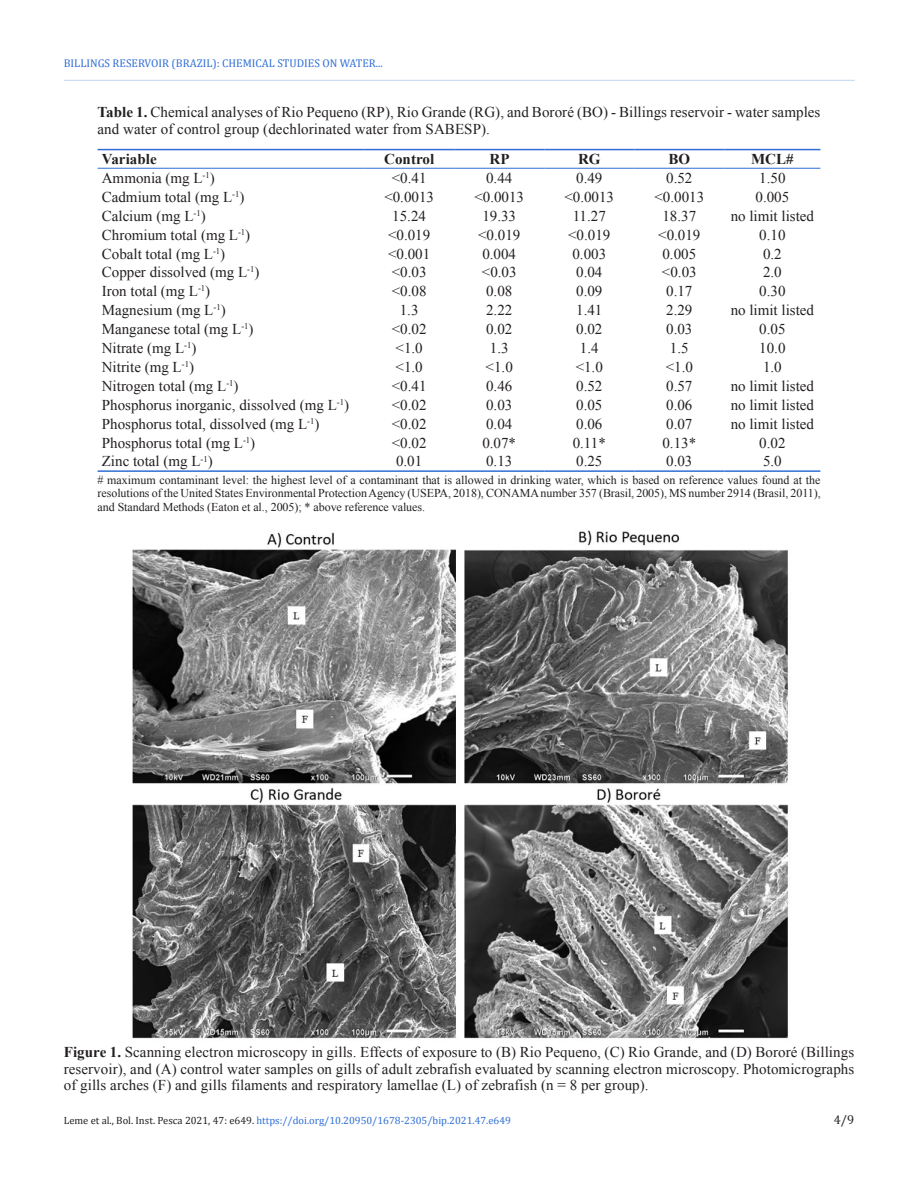
<style>
.page{position:relative;width:918px;height:1188px;background:#fff}
.page>*{position:absolute;margin:0;border:0;box-sizing:border-box;transform-origin:0 0}
.TableBody{font:15px "Times New Roman";color:#231f20}
.FigureCaption{font:15px/16.5px "Times New Roman";letter-spacing:.005em;color:#231f20;text-align:justify}
.TableTitle{font:15px/17.2px "Times New Roman";letter-spacing:.005em;color:#231f20}
.TableHead{font:700 15px "Times New Roman";letter-spacing:.005em;color:#231f20}
.t1{font:12.75px "Cambria";color:#231f20}
.TableFootnote{font:12px/13.5px "Times New Roman";letter-spacing:-.005em;color:#231f20;text-align:justify}
.t2{font:11.25px "Cambria";color:#2f6ed5}
.t3{font:10.5px "Cambria";color:#2f6ed5}
.s1{font-weight:700}
.s2{color:#231f20}
</style>
<div class="page">
<hr style="left:64px;top:80px;width:791px;height:1px;background:#c1d3f3">
<hr style="left:98px;top:149px;width:266px;height:1px;background:#2f6ed5">
<hr style="left:364px;top:149px;width:90px;height:1px;background:#2f6ed5">
<hr style="left:454px;top:149px;width:90px;height:1px;background:#2f6ed5">
<hr style="left:544px;top:149px;width:90px;height:1px;background:#2f6ed5">
<hr style="left:634px;top:149px;width:90px;height:1px;background:#2f6ed5">
<hr style="left:724px;top:149px;width:96px;height:1px;background:#2f6ed5">
<hr style="left:98px;top:168px;width:266px;height:1px;background:#2f6ed5">
<hr style="left:364px;top:168px;width:90px;height:1px;background:#2f6ed5">
<hr style="left:454px;top:168px;width:90px;height:1px;background:#2f6ed5">
<hr style="left:544px;top:168px;width:90px;height:1px;background:#2f6ed5">
<hr style="left:634px;top:168px;width:90px;height:1px;background:#2f6ed5">
<hr style="left:724px;top:168px;width:96px;height:1px;background:#2f6ed5">
<hr style="left:98px;top:470px;width:266px;height:2px;background:#2f6ed5">
<hr style="left:364px;top:470px;width:90px;height:2px;background:#2f6ed5">
<hr style="left:454px;top:470px;width:90px;height:2px;background:#2f6ed5">
<hr style="left:544px;top:470px;width:90px;height:2px;background:#2f6ed5">
<hr style="left:634px;top:470px;width:90px;height:2px;background:#2f6ed5">
<hr style="left:724px;top:470px;width:96px;height:2px;background:#2f6ed5">
<img style="left:132px;top:530px;width:656px;height:509px">
<p class="t2" style="left:64px;top:57px;width:321px">BILLINGS RESERVOIR (BRAZIL): CHEMICAL STUDIES ON WATER...</p>
<p class="TableTitle" style="left:98px;top:103px;width:724px"><span class="s1">Table 1.</span> Chemical analyses of Rio Pequeno (RP), Rio Grande (RG), and Bororé (BO) - Billings reservoir - water samples and water of control group (dechlorinated water from SABESP).</p>
<p class="TableHead" style="left:102px;top:148px;width:56px">Variable</p>
<p class="TableHead" style="left:384px;top:148px;width:52px">Control</p>
<p class="TableHead" style="left:490px;top:148px;width:22px">RP</p>
<p class="TableHead" style="left:578px;top:148px;width:24px">RG</p>
<p class="TableHead" style="left:668px;top:148px;width:23px">BO</p>
<p class="TableHead" style="left:751px;top:148px;width:44px">MCL#</p>
<p class="TableBody" style="left:102px;top:168px;width:115px">Ammonia (mg L<sup>-1</sup>)</p>
<p class="TableBody" style="left:392px;top:168px;width:36px">&lt;0.41</p>
<p class="TableBody" style="left:486px;top:168px;width:28px">0.44</p>
<p class="TableBody" style="left:576px;top:168px;width:28px">0.49</p>
<p class="TableBody" style="left:666px;top:168px;width:28px">0.52</p>
<p class="TableBody" style="left:759px;top:168px;width:28px">1.50</p>
<p class="TableBody" style="left:102px;top:187px;width:144px">Cadmium total (mg L<sup>-1</sup>)</p>
<p class="TableBody" style="left:384px;top:187px;width:51px">&lt;0.0013</p>
<p class="TableBody" style="left:474px;top:187px;width:51px">&lt;0.0013</p>
<p class="TableBody" style="left:564px;top:187px;width:51px">&lt;0.0013</p>
<p class="TableBody" style="left:654px;top:187px;width:51px">&lt;0.0013</p>
<p class="TableBody" style="left:756px;top:187px;width:35px">0.005</p>
<p class="TableBody" style="left:102px;top:206px;width:105px">Calcium (mg L<sup>-1</sup>)</p>
<p class="TableBody" style="left:392px;top:206px;width:35px">15.24</p>
<p class="TableBody" style="left:482px;top:206px;width:35px">19.33</p>
<p class="TableBody" style="left:573px;top:206px;width:35px">11.27</p>
<p class="TableBody" style="left:662px;top:206px;width:35px">18.37</p>
<p class="TableBody" style="left:731px;top:206px;width:85px">no limit listed</p>
<p class="TableBody" style="left:102px;top:225px;width:150px">Chromium total (mg L<sup>-1</sup>)</p>
<p class="TableBody" style="left:388px;top:225px;width:44px">&lt;0.019</p>
<p class="TableBody" style="left:478px;top:225px;width:44px">&lt;0.019</p>
<p class="TableBody" style="left:568px;top:225px;width:44px">&lt;0.019</p>
<p class="TableBody" style="left:658px;top:225px;width:44px">&lt;0.019</p>
<p class="TableBody" style="left:759px;top:225px;width:28px">0.10</p>
<p class="TableBody" style="left:102px;top:243px;width:125px">Cobalt total (mg L<sup>-1</sup>)</p>
<p class="TableBody" style="left:388px;top:243px;width:44px">&lt;0.001</p>
<p class="TableBody" style="left:482px;top:243px;width:35px">0.004</p>
<p class="TableBody" style="left:572px;top:243px;width:35px">0.003</p>
<p class="TableBody" style="left:662px;top:243px;width:35px">0.005</p>
<p class="TableBody" style="left:763px;top:243px;width:20px">0.2</p>
<p class="TableBody" style="left:102px;top:262px;width:159px">Copper dissolved (mg L<sup>-1</sup>)</p>
<p class="TableBody" style="left:392px;top:262px;width:36px">&lt;0.03</p>
<p class="TableBody" style="left:482px;top:262px;width:36px">&lt;0.03</p>
<p class="TableBody" style="left:576px;top:262px;width:28px">0.04</p>
<p class="TableBody" style="left:662px;top:262px;width:36px">&lt;0.03</p>
<p class="TableBody" style="left:763px;top:262px;width:20px">2.0</p>
<p class="TableBody" style="left:102px;top:281px;width:110px">Iron total (mg L<sup>-1</sup>)</p>
<p class="TableBody" style="left:392px;top:281px;width:36px">&lt;0.08</p>
<p class="TableBody" style="left:486px;top:281px;width:28px">0.08</p>
<p class="TableBody" style="left:576px;top:281px;width:28px">0.09</p>
<p class="TableBody" style="left:666px;top:281px;width:28px">0.17</p>
<p class="TableBody" style="left:759px;top:281px;width:28px">0.30</p>
<p class="TableBody" style="left:102px;top:300px;width:125px">Magnesium (mg L<sup>-1</sup>)</p>
<p class="TableBody" style="left:400px;top:300px;width:20px">1.3</p>
<p class="TableBody" style="left:486px;top:300px;width:28px">2.22</p>
<p class="TableBody" style="left:576px;top:300px;width:28px">1.41</p>
<p class="TableBody" style="left:666px;top:300px;width:28px">2.29</p>
<p class="TableBody" style="left:731px;top:300px;width:85px">no limit listed</p>
<p class="TableBody" style="left:102px;top:319px;width:153px">Manganese total (mg L<sup>-1</sup>)</p>
<p class="TableBody" style="left:392px;top:319px;width:36px">&lt;0.02</p>
<p class="TableBody" style="left:486px;top:319px;width:28px">0.02</p>
<p class="TableBody" style="left:576px;top:319px;width:28px">0.02</p>
<p class="TableBody" style="left:666px;top:319px;width:28px">0.03</p>
<p class="TableBody" style="left:759px;top:319px;width:28px">0.05</p>
<p class="TableBody" style="left:102px;top:338px;width:96px">Nitrate (mg L<sup>-1</sup>)</p>
<p class="TableBody" style="left:396px;top:338px;width:29px">&lt;1.0</p>
<p class="TableBody" style="left:490px;top:338px;width:20px">1.3</p>
<p class="TableBody" style="left:580px;top:338px;width:20px">1.4</p>
<p class="TableBody" style="left:670px;top:338px;width:20px">1.5</p>
<p class="TableBody" style="left:759px;top:338px;width:28px">10.0</p>
<p class="TableBody" style="left:102px;top:357px;width:94px">Nitrite (mg L<sup>-1</sup>)</p>
<p class="TableBody" style="left:396px;top:357px;width:29px">&lt;1.0</p>
<p class="TableBody" style="left:486px;top:357px;width:29px">&lt;1.0</p>
<p class="TableBody" style="left:576px;top:357px;width:29px">&lt;1.0</p>
<p class="TableBody" style="left:666px;top:357px;width:29px">&lt;1.0</p>
<p class="TableBody" style="left:763px;top:357px;width:20px">1.0</p>
<p class="TableBody" style="left:102px;top:376px;width:138px">Nitrogen total (mg L<sup>-1</sup>)</p>
<p class="TableBody" style="left:392px;top:376px;width:36px">&lt;0.41</p>
<p class="TableBody" style="left:486px;top:376px;width:28px">0.46</p>
<p class="TableBody" style="left:576px;top:376px;width:28px">0.52</p>
<p class="TableBody" style="left:666px;top:376px;width:28px">0.57</p>
<p class="TableBody" style="left:731px;top:376px;width:85px">no limit listed</p>
<p class="TableBody" style="left:102px;top:395px;width:249px">Phosphorus inorganic, dissolved (mg L<sup>-1</sup>)</p>
<p class="TableBody" style="left:392px;top:395px;width:36px">&lt;0.02</p>
<p class="TableBody" style="left:486px;top:395px;width:28px">0.03</p>
<p class="TableBody" style="left:576px;top:395px;width:28px">0.05</p>
<p class="TableBody" style="left:666px;top:395px;width:28px">0.06</p>
<p class="TableBody" style="left:731px;top:395px;width:85px">no limit listed</p>
<p class="TableBody" style="left:102px;top:414px;width:219px">Phosphorus total, dissolved (mg L<sup>-1</sup>)</p>
<p class="TableBody" style="left:392px;top:414px;width:36px">&lt;0.02</p>
<p class="TableBody" style="left:486px;top:414px;width:28px">0.04</p>
<p class="TableBody" style="left:576px;top:414px;width:28px">0.06</p>
<p class="TableBody" style="left:666px;top:414px;width:28px">0.07</p>
<p class="TableBody" style="left:731px;top:414px;width:85px">no limit listed</p>
<p class="TableBody" style="left:102px;top:432px;width:155px">Phosphorus total (mg L<sup>-1</sup>)</p>
<p class="TableBody" style="left:392px;top:432px;width:36px">&lt;0.02</p>
<p class="TableBody" style="left:482px;top:432px;width:35px">0.07*</p>
<p class="TableBody" style="left:573px;top:432px;width:35px">0.11*</p>
<p class="TableBody" style="left:662px;top:432px;width:35px">0.13*</p>
<p class="TableBody" style="left:759px;top:432px;width:28px">0.02</p>
<p class="TableBody" style="left:102px;top:451px;width:112px">Zinc total (mg L<sup>-1</sup>)</p>
<p class="TableBody" style="left:396px;top:451px;width:28px">0.01</p>
<p class="TableBody" style="left:486px;top:451px;width:28px">0.13</p>
<p class="TableBody" style="left:576px;top:451px;width:28px">0.25</p>
<p class="TableBody" style="left:666px;top:451px;width:28px">0.03</p>
<p class="TableBody" style="left:763px;top:451px;width:20px">5.0</p>
<p class="TableFootnote" style="left:98px;top:473px;width:725px"># maximum contaminant level: the highest level of a contaminant that is allowed in drinking water, which is based on reference values found at the resolutions of the United States Environmental Protection Agency (USEPA, 2018), CONAMA number 357 (Brasil, 2005), MS number 2914 (Brasil, 2011), and Standard Methods (Eaton et al., 2005); * above reference values.</p>
<p class="FigureCaption" style="left:64px;top:1044px;width:792px"><span class="s1">Figure 1.</span> Scanning electron microscopy in gills. Effects of exposure to (B) Rio Pequeno, (C) Rio Grande, and (D) Bororé (Billings reservoir), and (A) control water samples on gills of adult zebrafish evaluated by scanning electron microscopy. Photomicrographs of gills arches (F) and gills filaments and respiratory lamellae (L) of zebrafish (n = 8 per group).</p>
<p class="t3" style="left:64px;top:1114px;width:449px"><span class="s2">Leme et al., Bol. Inst. Pesca 2021, 47: e649.</span> https://doi.org/10.20950/1678-2305/bip.2021.47.e649</p>
<p class="t1" style="left:834px;top:1112px;width:22px">4/9</p>
</div>
